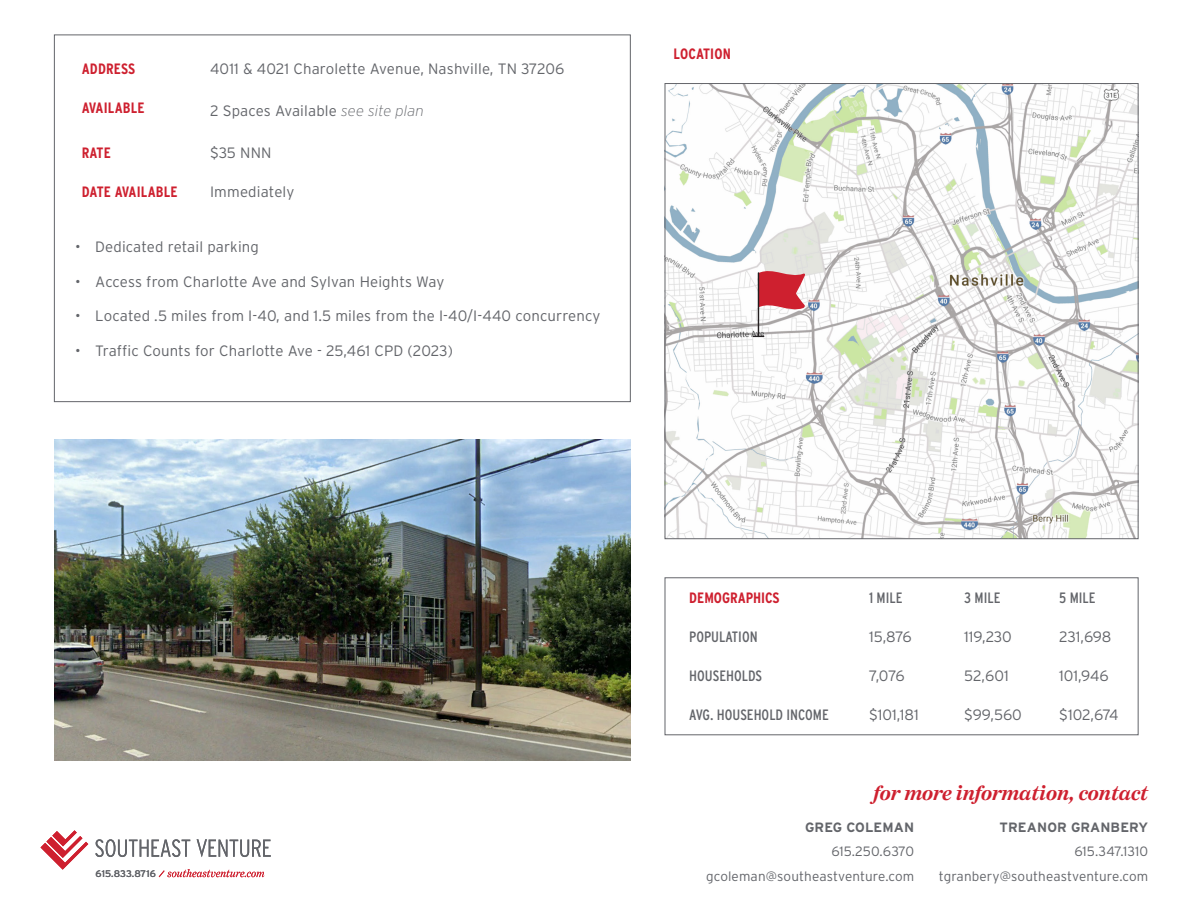
<style>
.page{position:relative;width:1188px;height:918px;background:#fff}
.page>*{position:absolute;margin:0;border:0;box-sizing:border-box;transform-origin:0 0}
.t1{font:italic 700 21px "Benton Modern";color:#ce202f}
.t2{font:300 15px "Interstate";letter-spacing:.01em;color:#63656a}
.t3{font:15px "Interstate Condensed";color:#63656a}
.t4{font:700 15px "Interstate Condensed";letter-spacing:.005em;color:#ce202f}
.t5{font:300 13.5px/24.8px "Interstate";letter-spacing:.01em;color:#63656a;text-align:right}
.t6{font:700 13.5px "Interstate";letter-spacing:.01em;color:#63656a}
.t7{font:9.6px "Interstate";letter-spacing:.005em;color:#63656a}
.s1{font-weight:200;font-style:italic}
</style>
<div class="page">
<svg style="left:41px;top:830px;width:47px;height:40px"></svg>
<svg style="left:95px;top:839px;width:95px;height:18px"></svg>
<svg style="left:197px;top:839px;width:74px;height:18px"></svg>
<svg style="left:159px;top:869px;width:105px;height:8px"></svg>
<img style="left:667px;top:85px;width:470px;height:452px">
<svg style="left:758px;top:266px;width:47px;height:47px;background:#d7656e"></svg>
<hr style="left:758px;top:272px;width:1px;height:65px;background:#231f20">
<img style="left:54px;top:440px;width:577px;height:320px">
<div style="left:665px;top:577px;width:474px;height:158px;border:1px solid #63656a"></div>
<p class="t4" style="left:82px;top:61px;width:55px">ADDRESS</p>
<p class="t2" style="left:210px;top:61px;width:356px">4011 &amp; 4021 Charolette Avenue, Nashville, TN 37206</p>
<p class="t4" style="left:82px;top:100px;width:64px">AVAILABLE</p>
<p class="t2" style="left:210px;top:102px;width:215px">2 Spaces Available <span class="s1">see site plan</span></p>
<p class="t4" style="left:82px;top:144px;width:31px">RATE</p>
<p class="t2" style="left:210px;top:144px;width:63px">$35 NNN</p>
<p class="t4" style="left:82px;top:183px;width:97px">DATE AVAILABLE</p>
<p class="t2" style="left:210px;top:183px;width:86px">Immediately</p>
<p class="t2" style="left:75px;top:238px;width:186px">• Dedicated retail parking</p>
<p class="t2" style="left:75px;top:273px;width:371px">• Access from Charlotte Ave and Sylvan Heights Way</p>
<p class="t2" style="left:75px;top:307px;width:527px">• Located .5 miles from I-40, and 1.5 miles from the I-40/I-440 concurrency</p>
<p class="t2" style="left:75px;top:342px;width:380px">• Traffic Counts for Charlotte Ave - 25,461 CPD (2023)</p>
<p class="t4" style="left:674px;top:45px;width:59px">LOCATION</p>
<p class="t7" style="left:96px;top:868px;width:62px">615.833.8716</p>
<p class="t4" style="left:689px;top:589px;width:92px">DEMOGRAPHICS</p>
<p class="t3" style="left:869px;top:589px;width:35px">1 MILE</p>
<p class="t3" style="left:964px;top:589px;width:38px">3 MILE</p>
<p class="t3" style="left:1059px;top:589px;width:38px">5 MILE</p>
<p class="t3" style="left:689px;top:628px;width:70px">POPULATION</p>
<p class="t2" style="left:869px;top:628px;width:44px">15,876</p>
<p class="t2" style="left:964px;top:628px;width:49px">119,230</p>
<p class="t2" style="left:1059px;top:628px;width:54px">231,698</p>
<p class="t3" style="left:689px;top:667px;width:74px">HOUSEHOLDS</p>
<p class="t2" style="left:869px;top:667px;width:37px">7,076</p>
<p class="t2" style="left:964px;top:667px;width:46px">52,601</p>
<p class="t2" style="left:1059px;top:667px;width:51px">101,946</p>
<p class="t3" style="left:689px;top:706px;width:141px">AVG. HOUSEHOLD INCOME</p>
<p class="t2" style="left:869px;top:706px;width:51px">$101,181</p>
<p class="t2" style="left:964px;top:706px;width:59px">$99,560</p>
<p class="t2" style="left:1059px;top:706px;width:61px">$102,674</p>
<h1 class="t1" style="left:874px;top:781px;width:276px">for more information, contact</h1>
<p class="t6" style="left:1000px;top:819px;width:150px">TREANOR GRANBERY</p>
<p class="t5" style="left:939px;top:839px;width:211px">615.347.1310 tgranbery@southeastventure.com</p>
<p class="t6" style="left:805px;top:819px;width:111px">GREG COLEMAN</p>
<p class="t5" style="left:706px;top:839px;width:210px">615.250.6370 gcoleman@southeastventure.com</p>
</div>
